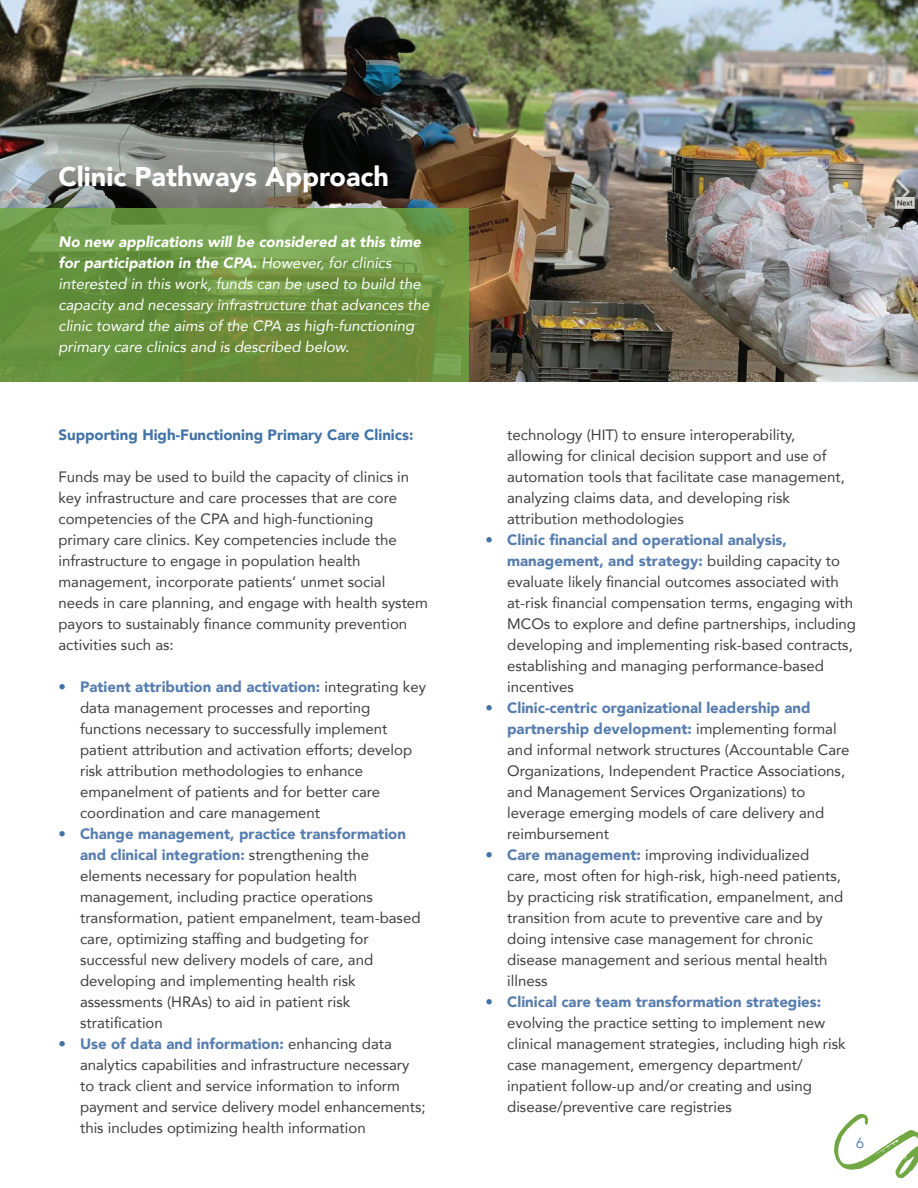
<style>
.page{position:relative;width:918px;height:1188px;background:#fff}
.page>*{position:absolute;margin:0;border:0;box-sizing:border-box;transform-origin:0 0}
.t1{font:900 27px "Avenir";color:#fff}
.t2{font:15px/21px "Avenir";color:#3e3e3f}
.t3{font:italic 15px/21px "Avenir";color:#fff}
.t4{font:900 15px "Avenir";color:#4173a7}
.t5{font:300 15px "Avenir";color:#3f73a7}
.s1{font-weight:900}
.s2{font-weight:900;color:#3f73a7}
.s3{font-weight:900;color:#567dae}
</style>
<div class="page">
<svg style="left:834px;top:1114px;width:84px;height:64px"></svg>
<img style="left:1px;top:0;width:917px;height:381px">
<svg style="left:0;top:208px;width:469px;height:173px;background:#6d9542"></svg>
<h1 class="t1" style="left:58px;top:153px;width:332px">Clinic Pathways Approach</h1>
<p class="t3" style="left:58px;top:231px;width:373px"><span class="s1">No new applications will be considered at this time for participation in the CPA.</span> However, for clinics interested in this work, funds can be used to build the capacity and necessary infrastructure that advances the clinic toward the aims of the CPA as high-functioning primary care clinics and is described below.</p>
<p class="t4" style="left:58px;top:422px;width:357px">Supporting High-Functioning Primary Care Clinics:</p>
<p class="t2" style="left:58px;top:466px;width:371px">Funds may be used to build the capacity of clinics in key infrastructure and care processes that are core competencies of the CPA and high-functioning primary care clinics. Key competencies include the infrastructure to engage in population health management, incorporate patients’ unmet social needs in care planning, and engage with health system payors to sustainably finance community prevention activities such as:</p>
<p class="t2" style="left:80px;top:676px;width:347px;text-indent:-22px"><span class="s2">•</span> <span class="s3">Patient attribution and activation:</span> integrating key data management processes and reporting functions necessary to successfully implement patient attribution and activation efforts; develop risk attribution methodologies to enhance empanelment of patients and for better care coordination and care management</p>
<p class="t2" style="left:80px;top:823px;width:342px;text-indent:-22px"><span class="s2">•</span> <span class="s3">Change management, practice transformation and clinical integration:</span> strengthening the elements necessary for population health management, including practice operations transformation, patient empanelment, team-based care, optimizing staffing and budgeting for successful new delivery models of care, and developing and implementing health risk assessments (HRAs) to aid in patient risk stratification</p>
<p class="t2" style="left:80px;top:1033px;width:347px;text-indent:-22px"><span class="s2">•</span> <span class="s3">Use of data and information:</span> enhancing data analytics capabilities and infrastructure necessary to track client and service information to inform payment and service delivery model enhancements; this includes optimizing health information</p>
<p class="t2" style="left:507px;top:424px;width:339px">technology (HIT) to ensure interoperability, allowing for clinical decision support and use of automation tools that facilitate case management, analyzing claims data, and developing risk attribution methodologies</p>
<p class="t2" style="left:507px;top:529px;width:350px;text-indent:-22px"><span class="s2">•</span> <span class="s3">Clinic financial and operational analysis, management, and strategy:</span> building capacity to evaluate likely financial outcomes associated with at-risk financial compensation terms, engaging with MCOs to explore and define partnerships, including developing and implementing risk-based contracts, establishing and managing performance-based incentives</p>
<p class="t2" style="left:507px;top:697px;width:344px;text-indent:-22px"><span class="s2">•</span> <span class="s3">Clinic-centric organizational leadership and partnership development:</span> implementing formal and informal network structures (Accountable Care Organizations, Independent Practice Associations, and Management Services Organizations) to leverage emerging models of care delivery and reimbursement</p>
<p class="t2" style="left:507px;top:844px;width:338px;text-indent:-22px"><span class="s2">•</span> <span class="s3">Care management:</span> improving individualized care, most often for high-risk, high-need patients, by practicing risk stratification, empanelment, and transition from acute to preventive care and by doing intensive case management for chronic disease management and serious mental health illness</p>
<p class="t2" style="left:507px;top:991px;width:340px;text-indent:-22px"><span class="s2">•</span> <span class="s3">Clinical care team transformation strategies: </span>evolving the practice setting to implement new clinical management strategies, including high risk case management, emergency department/ inpatient follow-up and/or creating and using disease/preventive care registries</p>
<p class="t5" style="left:856px;top:1133px;width:9px">6</p>
</div>
